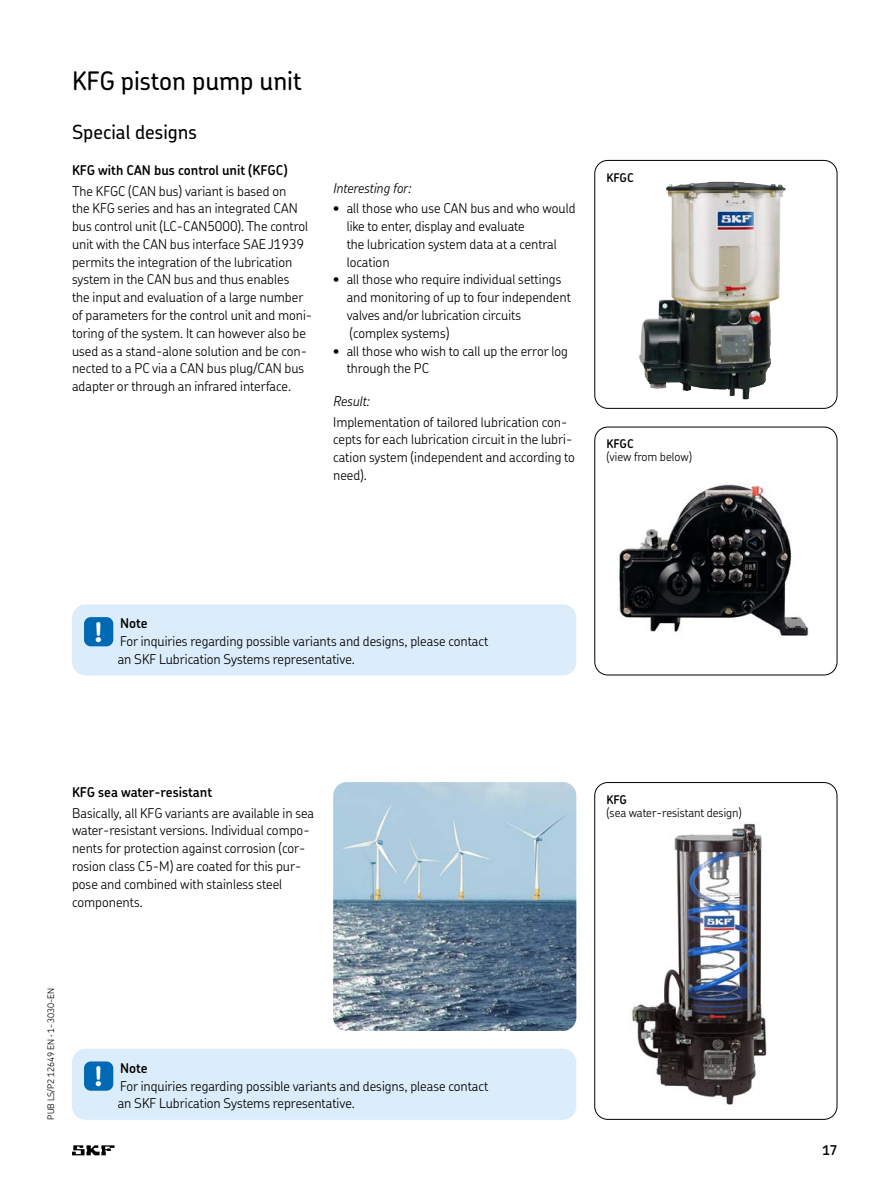
<style>
.page{position:relative;width:893px;height:1191px;background:#fff}
.page>*{position:absolute;margin:0;border:0;box-sizing:border-box;transform-origin:0 0}
.t1{font:700 27px "SKF Chevin OT";color:#fff}
.t2{font:500 25.5px "SKF Chevin OT";color:#000}
.t3{font:500 19.5px "SKF Chevin OT";color:#000}
.t4{font:300 13.5px/17.9px "SKF Chevin OT";color:#000}
.t5{font:600 13.5px "SKF Chevin OT";color:#000}
.t6{font:italic 300 13.5px "SKF Chevin OT";color:#000}
.t7{font:300 12px "SKF Chevin OT";color:#000}
.t8{font:600 12px "SKF Chevin OT";color:#000}
.t9{font:300 9px "SKF Chevin OT";color:#000}
</style>
<div class="page">
<img style="left:639px;top:182px;width:132px;height:217px">
<div style="left:594px;top:160px;width:243px;height:249px;border:1px solid #000;border-radius:13px"></div>
<img style="left:596px;top:823px;width:241px;height:297px">
<div style="left:594px;top:782px;width:243px;height:338px;border:1px solid #000;border-radius:13px"></div>
<img style="left:618px;top:484px;width:191px;height:152px">
<div style="left:594px;top:427px;width:243px;height:248px;border:1px solid #000;border-radius:13px"></div>
<div style="left:72px;top:604px;width:504px;height:71px;background:#dbecfa;border-radius:14px"></div>
<div style="left:84px;top:617px;width:29px;height:29px;background:#0069b4;border-radius:7px"></div>
<div style="left:72px;top:1049px;width:504px;height:71px;background:#dbecfa;border-radius:13px"></div>
<div style="left:84px;top:1061px;width:29px;height:30px;background:#0069b4;border-radius:7px"></div>
<img style="left:333px;top:782px;width:243px;height:249px">
<svg style="left:72px;top:1145px;width:43px;height:10px"></svg>
<h2 class="t2" style="left:72px;top:71px;width:231px">KFG piston pump unit</h2>
<h3 class="t3" style="left:72px;top:124px;width:126px">Special designs</h3>
<p class="t5" style="left:72px;top:164px;width:217px">KFG with CAN bus control unit (KFGC)</p>
<p class="t4" style="left:72px;top:182px;width:242px">The KFGC (CAN bus) variant is based on<br>the KFG series and has an integrated CAN bus control unit (LC-CAN5000). The control unit with the CAN bus interface SAE J1939 permits the integration of the lubrication system in the CAN bus and thus enables<br>the input and evaluation of a large number of parameters for the control unit and moni&shy;toring of the system. It can however also be used as a stand-alone solution and be con&shy;nected to a PC via a CAN bus plug/CAN bus adapter or through an infrared interface.</p>
<p class="t6" style="left:333px;top:181px;width:80px">Interesting for:</p>
<p class="t4" style="left:333px;top:200px;width:244px">" all those who use CAN bus and who would</p>
<p class="t4" style="left:346px;top:218px;width:179px">like to enter, display and evaluate</p>
<p class="t4" style="left:346px;top:236px;width:212px">the lubrication system data at a central</p>
<p class="t4" style="left:346px;top:253px;width:44px">location</p>
<p class="t4" style="left:333px;top:271px;width:230px">" all those who require individual settings</p>
<p class="t4" style="left:346px;top:289px;width:226px">and monitoring of up to four independent</p>
<p class="t4" style="left:346px;top:307px;width:176px">valves and/or lubrication circuits</p>
<p class="t4" style="left:349px;top:325px;width:101px">(complex systems)</p>
<p class="t4" style="left:333px;top:342px;width:236px">" all those who wish to call up the error log</p>
<p class="t4" style="left:346px;top:360px;width:84px">through the PC</p>
<p class="t6" style="left:333px;top:395px;width:38px">Result:</p>
<p class="t4" style="left:333px;top:413px;width:243px">Implementation of tailored lubrication con&shy;cepts for each lubrication circuit in the lubri&shy;cation system (independent and according to need).</p>
<p class="t8" style="left:606px;top:172px;width:29px">KFGC</p>
<p class="t8" style="left:606px;top:438px;width:29px">KFGC</p>
<p class="t7" style="left:606px;top:452px;width:87px">(view from below)</p>
<h1 class="t1" style="left:94px;top:617px;width:10px">!</h1>
<p class="t5" style="left:120px;top:617px;width:29px">Note</p>
<p class="t4" style="left:118px;top:633px;width:372px">For inquiries regarding possible variants and designs, please contact an SKF Lubrication Systems representative.</p>
<p class="t5" style="left:72px;top:786px;width:142px">KFG sea water-resistant</p>
<p class="t4" style="left:72px;top:804px;width:244px">Basically, all KFG variants are available in sea water-resistant versions. Individual compo&shy;nents for protection against corrosion (cor&shy;rosion class C5-M) are coated for this pur&shy;pose and combined with stainless steel components.</p>
<p class="t9" style="left:46px;top:1120px;width:133px;rotate:-90deg">PUB LS/P2 12649 EN · 1-3030-EN</p>
<h1 class="t1" style="left:94px;top:1061px;width:10px">!</h1>
<p class="t5" style="left:120px;top:1062px;width:29px">Note</p>
<p class="t4" style="left:118px;top:1077px;width:372px">For inquiries regarding possible variants and designs, please contact an SKF Lubrication Systems representative.</p>
<p class="t8" style="left:606px;top:794px;width:22px">KFG</p>
<p class="t7" style="left:606px;top:807px;width:137px">(sea water-resistant design)</p>
<p class="t5" style="left:822px;top:1144px;width:17px">17</p>
</div>
